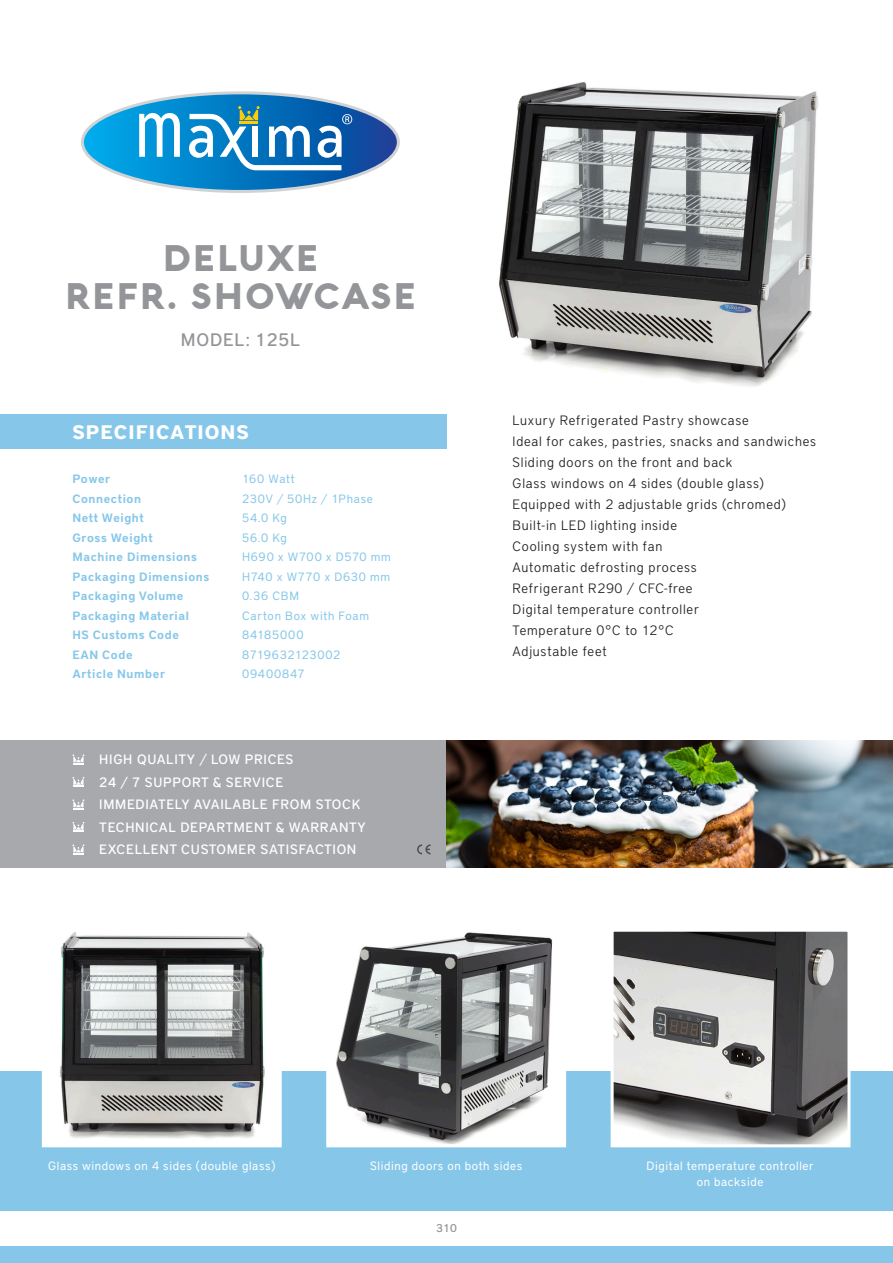
<style>
.page{position:relative;width:893px;height:1263px;background:#fff}
.page>*{position:absolute;margin:0;border:0;box-sizing:border-box;transform-origin:0 0}
.t1{font:900 36px "Aquawax";letter-spacing:.05em;color:#939598}
.t2{font:700 19.5px "District Pro";letter-spacing:.05em;color:#fff}
.t3{font:500 18px "District Pro";letter-spacing:.05em;color:#939598}
.t4{font:300 13.5px "District Pro";letter-spacing:.055em;color:#231f20}
.t5{font:500 13.5px "District Pro";letter-spacing:.05em;color:#fff}
.t6{font:600 12px "District Pro";letter-spacing:.05em;color:#86c7e9}
.t7{font:12px "District Pro";letter-spacing:.06em;color:#86c7e9}
.t8{font:12px "District Pro";letter-spacing:.05em;color:#fff}
.t9{font:500 11.25px "District Pro";color:#939598}
</style>
<div class="page">
<div style="left:0;top:1071px;width:893px;height:192px;background:#86c7e9"></div>
<div style="left:0;top:1211px;width:893px;height:34px;background:#fff"></div>
<div style="left:0;top:740px;width:446px;height:128px;background:#a8a9ad"></div>
<div style="left:0;top:415px;width:446px;height:34px;background:#86c7e9"></div>
<svg style="left:82px;top:93px;width:316px;height:99px"></svg>
<svg style="left:73px;top:754px;width:11px;height:10px"></svg>
<svg style="left:73px;top:777px;width:11px;height:10px"></svg>
<svg style="left:73px;top:799px;width:11px;height:10px"></svg>
<svg style="left:73px;top:844px;width:11px;height:10px"></svg>
<svg style="left:73px;top:822px;width:11px;height:10px"></svg>
<svg style="left:417px;top:844px;width:14px;height:10px"></svg>
<img style="left:499px;top:82px;width:319px;height:305px">
<img style="left:446px;top:740px;width:447px;height:128px">
<svg style="left:610px;top:931px;width:241px;height:217px;background:#908f8f"></svg>
<svg style="left:326px;top:932px;width:241px;height:216px"></svg>
<svg style="left:41px;top:932px;width:241px;height:216px;background:#a2a3a3"></svg>
<p class="t1" style="left:163px;top:234px;width:157px">DELUXE</p>
<p class="t1" style="left:65px;top:271px;width:352px">REFR. SHOWCASE</p>
<p class="t3" style="left:181px;top:328px;width:121px">MODEL: 125L</p>
<p class="t2" style="left:73px;top:418px;width:178px">SPECIFICATIONS</p>
<p class="t6" style="left:73px;top:471px;width:39px">Power</p>
<p class="t6" style="left:73px;top:490px;width:70px">Connection</p>
<p class="t6" style="left:73px;top:510px;width:73px">Nett Weight</p>
<p class="t6" style="left:73px;top:529px;width:82px">Gross Weight</p>
<p class="t6" style="left:73px;top:549px;width:126px">Machine Dimensions</p>
<p class="t6" style="left:73px;top:568px;width:138px">Packaging Dimensions</p>
<p class="t6" style="left:73px;top:588px;width:112px">Packaging Volume</p>
<p class="t6" style="left:73px;top:607px;width:118px">Packaging Material</p>
<p class="t6" style="left:73px;top:627px;width:108px">HS Customs Code</p>
<p class="t6" style="left:73px;top:646px;width:62px">EAN Code</p>
<p class="t6" style="left:73px;top:666px;width:94px">Article Number</p>
<p class="t7" style="left:242px;top:471px;width:54px">160 Watt</p>
<p class="t7" style="left:242px;top:490px;width:132px">230V / 50Hz / 1Phase</p>
<p class="t7" style="left:242px;top:510px;width:46px">54.0 Kg</p>
<p class="t7" style="left:242px;top:529px;width:46px">56.0 Kg</p>
<p class="t7" style="left:242px;top:549px;width:150px">H690 x W700 x D570 mm</p>
<p class="t7" style="left:242px;top:568px;width:150px">H740 x W770 x D630 mm</p>
<p class="t7" style="left:242px;top:588px;width:58px">0.36 CBM</p>
<p class="t7" style="left:242px;top:607px;width:129px">Carton Box with Foam</p>
<p class="t7" style="left:242px;top:627px;width:63px">84185000</p>
<p class="t7" style="left:242px;top:646px;width:100px">8719632123002</p>
<p class="t7" style="left:242px;top:666px;width:64px">09400847</p>
<p class="t5" style="left:99px;top:750px;width:196px">HIGH QUALITY / LOW PRICES</p>
<p class="t5" style="left:99px;top:773px;width:186px">24 / 7 SUPPORT &amp; SERVICE</p>
<p class="t5" style="left:99px;top:795px;width:263px">IMMEDIATELY AVAILABLE FROM STOCK</p>
<p class="t5" style="left:99px;top:818px;width:268px">TECHNICAL DEPARTMENT &amp; WARRANTY</p>
<p class="t5" style="left:99px;top:840px;width:259px">EXCELLENT CUSTOMER SATISFACTION</p>
<p class="t4" style="left:513px;top:411px;width:238px">Luxury Refrigerated Pastry showcase</p>
<p class="t4" style="left:513px;top:432px;width:305px">Ideal for cakes, pastries, snacks and sandwiches</p>
<p class="t4" style="left:513px;top:453px;width:221px">Sliding doors on the front and back</p>
<p class="t4" style="left:513px;top:474px;width:253px">Glass windows on 4 sides (double glass)</p>
<p class="t4" style="left:513px;top:495px;width:275px">Equipped with 2 adjustable grids (chromed)</p>
<p class="t4" style="left:513px;top:516px;width:166px">Built-in LED lighting inside</p>
<p class="t4" style="left:513px;top:537px;width:151px">Cooling system with fan</p>
<p class="t4" style="left:513px;top:558px;width:186px">Automatic defrosting process</p>
<p class="t4" style="left:513px;top:579px;width:181px">Refrigerant R290 / CFC-free</p>
<p class="t4" style="left:513px;top:600px;width:188px">Digital temperature controller</p>
<p class="t4" style="left:513px;top:621px;width:163px">Temperature 0°C to 12°C</p>
<p class="t4" style="left:513px;top:642px;width:96px">Adjustable feet</p>
<p class="t8" style="left:48px;top:1157px;width:229px">Glass windows on 4 sides (double glass)</p>
<p class="t8" style="left:370px;top:1157px;width:154px">Sliding doors on both sides</p>
<p class="t8" style="left:647px;top:1157px;width:169px">Digital temperature controller</p>
<p class="t8" style="left:697px;top:1174px;width:68px">on backside</p>
<p class="t9" style="left:436px;top:1221px;width:22px">310</p>
</div>
